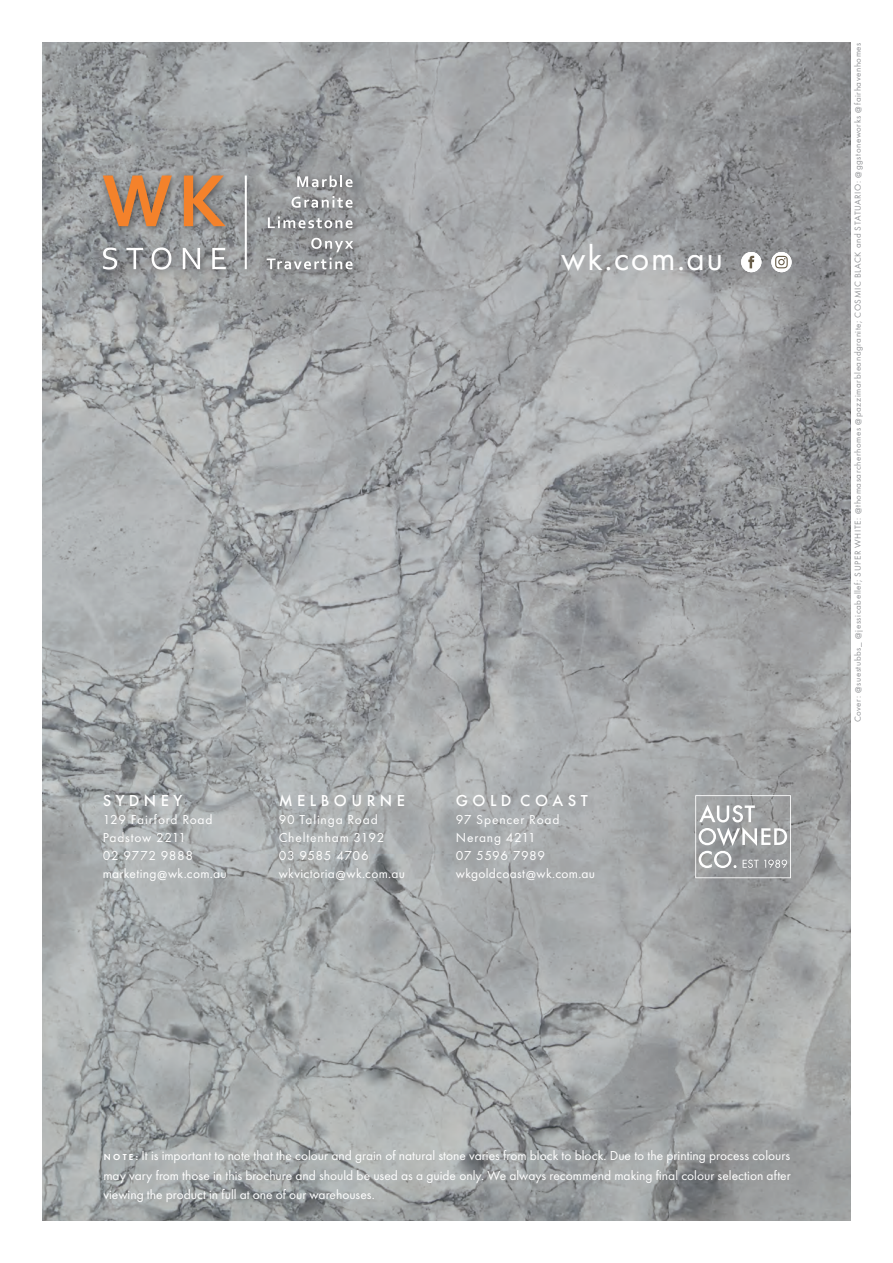
<style>
.page{position:relative;width:893px;height:1263px;background:#fff}
.page>*{position:absolute;margin:0;border:0;box-sizing:border-box;transform-origin:0 0}
.t1{font:35.85px "Futura T";letter-spacing:.045em;color:#fff}
.t2{font:500 16.5px "Futura T";color:#fff}
.t3{font:13.5px/19.5px "Futura T";letter-spacing:.025em;color:#fff;text-align:justify}
.t4{font:13.5px "Futura T";letter-spacing:.06em;color:#fff}
.t5{font:13.5px "Futura T";letter-spacing:.045em;color:#fff}
.t6{font:13.5px "Futura T";letter-spacing:.055em;color:#fff}
.t7{font:9px "Futura T";letter-spacing:.065em;color:#939598}
.s1{font-weight:600;font-size:9px}
</style>
<div class="page">
<img style="left:43px;top:43px;width:807px;height:1177px">
<svg style="left:695px;top:795px;width:96px;height:83px;background:#abadae"></svg>
<div style="left:741px;top:252px;width:20px;height:20px;background:#fff;border-radius:50%"></div>
<svg style="left:748px;top:256px;width:6px;height:12px"></svg>
<svg style="left:771px;top:252px;width:20px;height:20px"></svg>
<svg style="left:775px;top:256px;width:13px;height:12px"></svg>
<div style="left:97px;top:169px;width:265px;height:110px;background:#231f20;opacity:.64"></div>
<svg style="left:103px;top:176px;width:69px;height:50px;background:#ba855e"></svg>
<svg style="left:184px;top:176px;width:42px;height:50px;background:#bd855b"></svg>
<svg style="left:103px;top:247px;width:14px;height:23px"></svg>
<svg style="left:126px;top:248px;width:17px;height:21px"></svg>
<svg style="left:152px;top:247px;width:19px;height:23px"></svg>
<svg style="left:183px;top:248px;width:17px;height:21px"></svg>
<svg style="left:212px;top:248px;width:14px;height:21px"></svg>
<hr style="left:245px;top:176px;width:2px;height:93px;background:#fff">
<svg style="left:297px;top:175px;width:56px;height:12px"></svg>
<svg style="left:292px;top:196px;width:61px;height:12px"></svg>
<svg style="left:268px;top:217px;width:85px;height:11px"></svg>
<svg style="left:311px;top:238px;width:42px;height:14px"></svg>
<svg style="left:267px;top:258px;width:86px;height:11px"></svg>
<p class="t1" style="left:561px;top:237px;width:163px">wk.com.au</p>
<p class="t2" style="left:103px;top:791px;width:81px">S Y D N E Y</p>
<p class="t4" style="left:103px;top:812px;width:111px">129 Fairford Road</p>
<p class="t5" style="left:103px;top:830px;width:85px">Padstow 2211</p>
<p class="t5" style="left:103px;top:848px;width:92px">02 9772 9888</p>
<p class="t3" style="left:103px;top:864px;width:125px">marketing@wk.com.au</p>
<p class="t2" style="left:279px;top:791px;width:128px">M E L B O U R N E</p>
<p class="t4" style="left:279px;top:812px;width:101px">90 Talinga Road</p>
<p class="t4" style="left:279px;top:830px;width:107px">Cheltenham 3192</p>
<p class="t3" style="left:279px;top:846px;width:91px">03 9585 4706</p>
<p class="t3" style="left:279px;top:864px;width:128px">wkvictoria@wk.com.au</p>
<p class="t2" style="left:456px;top:791px;width:133px">G O L D C O A S T</p>
<p class="t4" style="left:456px;top:812px;width:105px">97 Spencer Road</p>
<p class="t6" style="left:456px;top:830px;width:81px">Nerang 4211</p>
<p class="t3" style="left:456px;top:846px;width:91px">07 5596 7989</p>
<p class="t3" style="left:456px;top:864px;width:141px">wkgoldcoast@wk.com.au</p>
<p class="t7" style="left:852px;top:722px;width:681px;rotate:-90deg">Cover: @suestubbs_ @jessicabellef; SUPER WHITE: @thomasarcherhomes @pazzimarbleandgranite; COSMIC BLACK and STATUARIO: @ggstoneworks @fairhavenhomes</p>
<p class="t3" style="left:103px;top:1146px;width:689px"><span class="s1">N O T E :</span> It is important to note that the colour and grain of natural stone varies from block to block. Due to the printing process colours may vary from those in this brochure and should be used as a guide only. We always recommend making final colour selection after viewing the product in full at one of our warehouses.</p>
</div>
